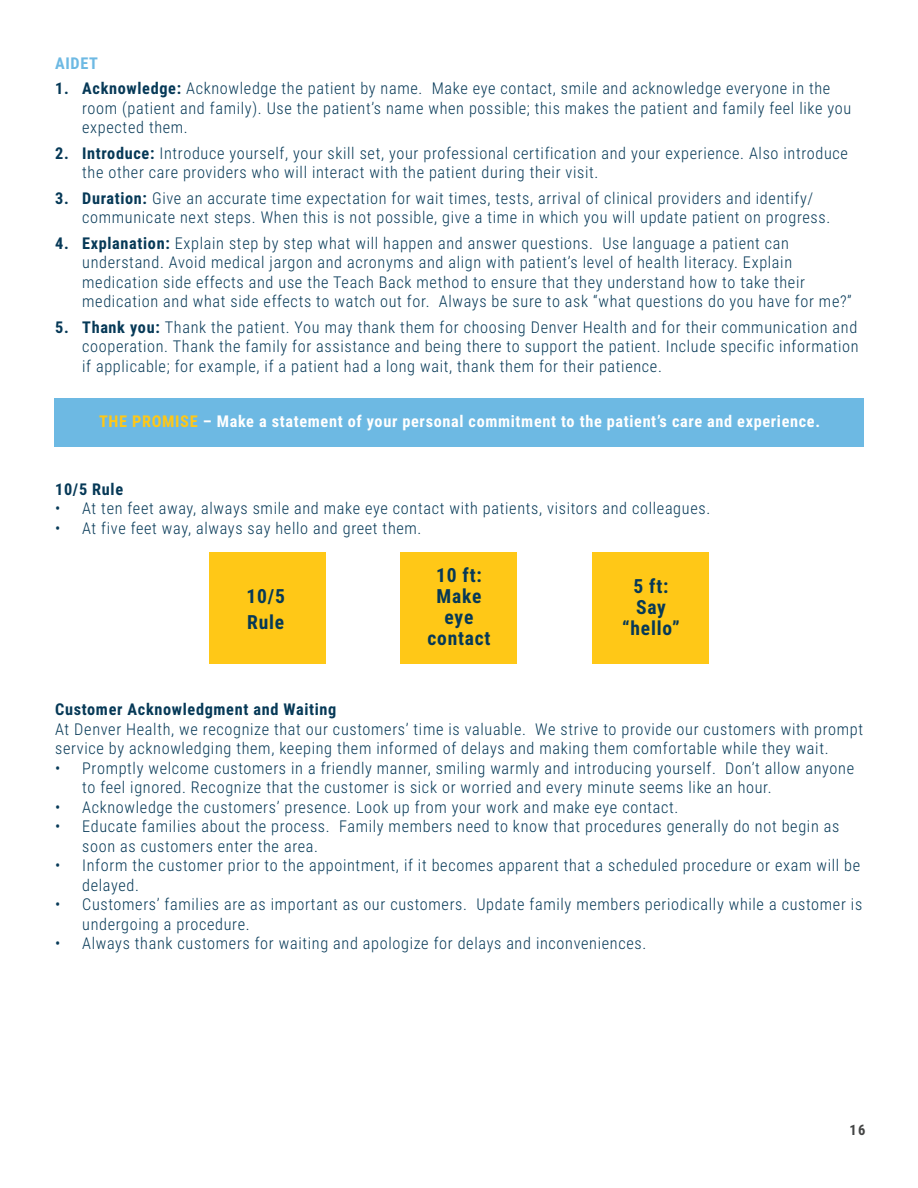
<style>
.page{position:relative;width:918px;height:1188px;background:#fff}
.page>*{position:absolute;margin:0;border:0;box-sizing:border-box;transform-origin:0 0}
.t1{font:700 19.5px/21px "Roboto Condensed";letter-spacing:.04em;color:#063957;text-align:center}
.t2{font:300 16.2px/19.5px "Roboto Condensed";letter-spacing:.04em;color:#063957}
.t3{font:700 16.2px "Roboto Condensed";letter-spacing:.04em;color:#fff}
.t4{font:700 16.2px "Roboto Condensed";letter-spacing:.04em;color:#063957}
.t5{font:700 16.2px "Roboto Condensed";letter-spacing:.04em;color:#6db9e3}
.t6{font:700 14.4px "Roboto Condensed";color:#434444}
.s1{font-weight:700}
.s2{color:#ffc817}
</style>
<div class="page">
<div style="left:54px;top:398px;width:810px;height:48px;background:#6db9e3"></div>
<div style="left:209px;top:553px;width:117px;height:111px;background:#ffc817"></div>
<div style="left:400px;top:553px;width:118px;height:111px;background:#ffc817"></div>
<div style="left:592px;top:553px;width:117px;height:111px;background:#ffc817"></div>
<p class="t5" style="left:55px;top:52px;width:44px">AIDET</p>
<p class="t2" style="left:82px;top:78px;width:771px;text-indent:-27px"><span class="s1">1. Acknowledge:</span> Acknowledge the patient by name. Make eye contact, smile and acknowledge everyone in the room (patient and family). Use the patient’s name when possible; this makes the patient and family feel like you expected them.</p>
<p class="t2" style="left:82px;top:143px;width:767px;text-indent:-27px"><span class="s1">2. Introduce:</span> Introduce yourself, your skill set, your professional certification and your experience. Also introduce the other care providers who will interact with the patient during their visit.</p>
<p class="t2" style="left:82px;top:188px;width:750px;text-indent:-27px"><span class="s1">3. Duration:</span> Give an accurate time expectation for wait times, tests, arrival of clinical providers and identify/ communicate next steps. When this is not possible, give a time in which you will update patient on progress.</p>
<p class="t2" style="left:82px;top:233px;width:771px;text-indent:-27px"><span class="s1">4. Explanation:</span> Explain step by step what will happen and answer questions. Use language a patient can understand. Avoid medical jargon and acronyms and align with patient’s level of health literacy. Explain medication side effects and use the Teach Back method to ensure that they understand how to take their medication and what side effects to watch out for. Always be sure to ask “what questions do you have for me?”</p>
<p class="t2" style="left:82px;top:317px;width:778px;text-align:justify;text-indent:-27px"><span class="s1">5. Thank you:</span> Thank the patient. You may thank them for choosing Denver Health and for their communication and cooperation. Thank the family for assistance and being there to support the patient. Include specific information if applicable; for example, if a patient had a long wait, thank them for their patience.</p>
<p class="t3" style="left:99px;top:410px;width:723px"><span class="s2">THE PROMISE</span> – Make a statement of your personal commitment to the patient’s care and experience.</p>
<p class="t4" style="left:55px;top:478px;width:69px">10/5 Rule</p>
<p class="t2" style="left:55px;top:498px;width:657px">• At ten feet away, always smile and make eye contact with patients, visitors and colleagues.</p>
<p class="t2" style="left:55px;top:518px;width:368px">• At five feet way, always say hello and greet them.</p>
<p class="t1" style="left:247px;top:585px;width:40px">10/5</p>
<p class="t1" style="left:247px;top:611px;width:38px">Rule</p>
<p class="t1" style="left:427px;top:564px;width:65px">10 ft:<br>Make eye contact</p>
<p class="t1" style="left:633px;top:575px;width:37px">5 ft:</p>
<p class="t1" style="left:622px;top:596px;width:59px">Say “hello”</p>
<p class="t4" style="left:55px;top:698px;width:283px">Customer Acknowledgment and Waiting</p>
<p class="t2" style="left:55px;top:719px;width:809px">At Denver Health, we recognize that our customers’ time is valuable. We strive to provide our customers with prompt service by acknowledging them, keeping them informed of delays and making them comfortable while they wait.</p>
<p class="t2" style="left:82px;top:758px;width:774px;text-indent:-27px">• Promptly welcome customers in a friendly manner, smiling warmly and introducing yourself. Don’t allow anyone to feel ignored. Recognize that the customer is sick or worried and every minute seems like an hour.</p>
<p class="t2" style="left:55px;top:797px;width:625px">• Acknowledge the customers’ presence. Look up from your work and make eye contact.</p>
<p class="t2" style="left:82px;top:816px;width:759px;text-indent:-27px">• Educate families about the process. Family members need to know that procedures generally do not begin as soon as customers enter the area.</p>
<p class="t2" style="left:82px;top:855px;width:780px;text-indent:-27px">• Inform the customer prior to the appointment, if it becomes apparent that a scheduled procedure or exam will be delayed.</p>
<p class="t2" style="left:82px;top:894px;width:782px;text-indent:-27px">• Customers’ families are as important as our customers. Update family members periodically while a customer is undergoing a procedure.</p>
<p class="t2" style="left:55px;top:933px;width:593px">• Always thank customers for waiting and apologize for delays and inconveniences.</p>
<p class="t6" style="left:849px;top:1119px;width:18px">16</p>
</div>
